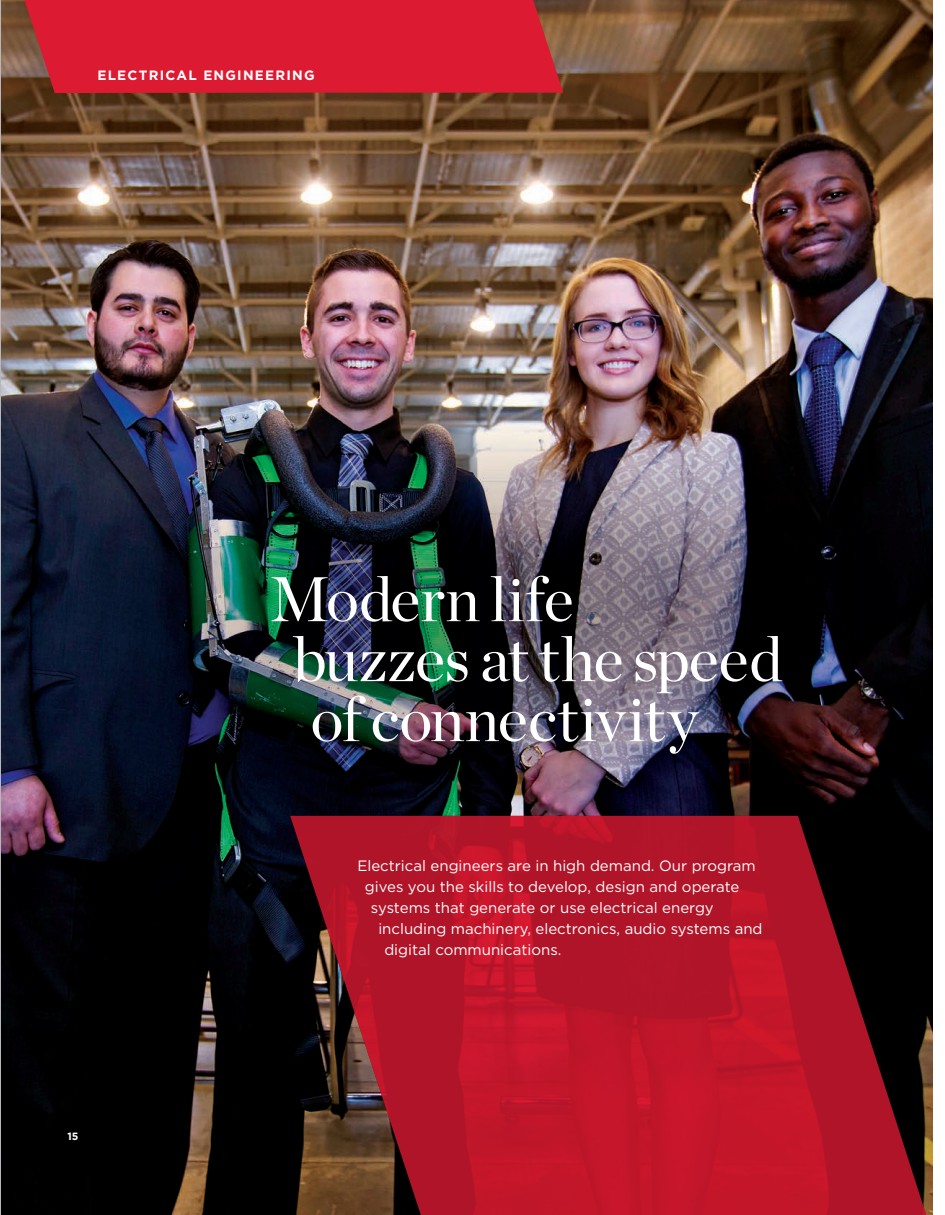
<style>
.page{position:relative;width:945px;height:1215px;background:#fff}
.page>*{position:absolute;margin:0;border:0;box-sizing:border-box;transform-origin:0 0}
.t1{font:63px/60px "Chronicle Display";letter-spacing:-.005em;color:#fff}
.t2{font:15px "Gotham";color:#fff}
.t3{font:700 13.5px "Gotham";letter-spacing:.09em;color:#fff}
.t4{font:700 10.5px "Gotham";color:#fff}
</style>
<div class="page">
<img style="left:1px;top:0;width:932px;height:1215px">
<div style="left:24px;top:0;width:539px;height:93px;background:#dc1a32"></div>
<svg style="left:290px;top:816px;width:641px;height:399px;background:#991524"></svg>
<p class="t3" style="left:98px;top:66px;width:219px">ELECTRICAL ENGINEERING</p>
<p class="t4" style="left:68px;top:1129px;width:13px">15</p>
<h1 class="t1" style="left:294px;top:565px;width:491px;text-indent:-24px">Modern life<br>buzzes at the speed of connectivity</h1>
<p class="t2" style="left:357px;top:857px;width:400px">Electrical engineers are in high demand. Our program</p>
<p class="t2" style="left:365px;top:878px;width:376px">gives you the skills to develop, design and operate</p>
<p class="t2" style="left:371px;top:899px;width:344px">systems that generate or use electrical energy</p>
<p class="t2" style="left:378px;top:920px;width:386px">including machinery, electronics, audio systems and</p>
<p class="t2" style="left:384px;top:941px;width:179px">digital communications.</p>
</div>
